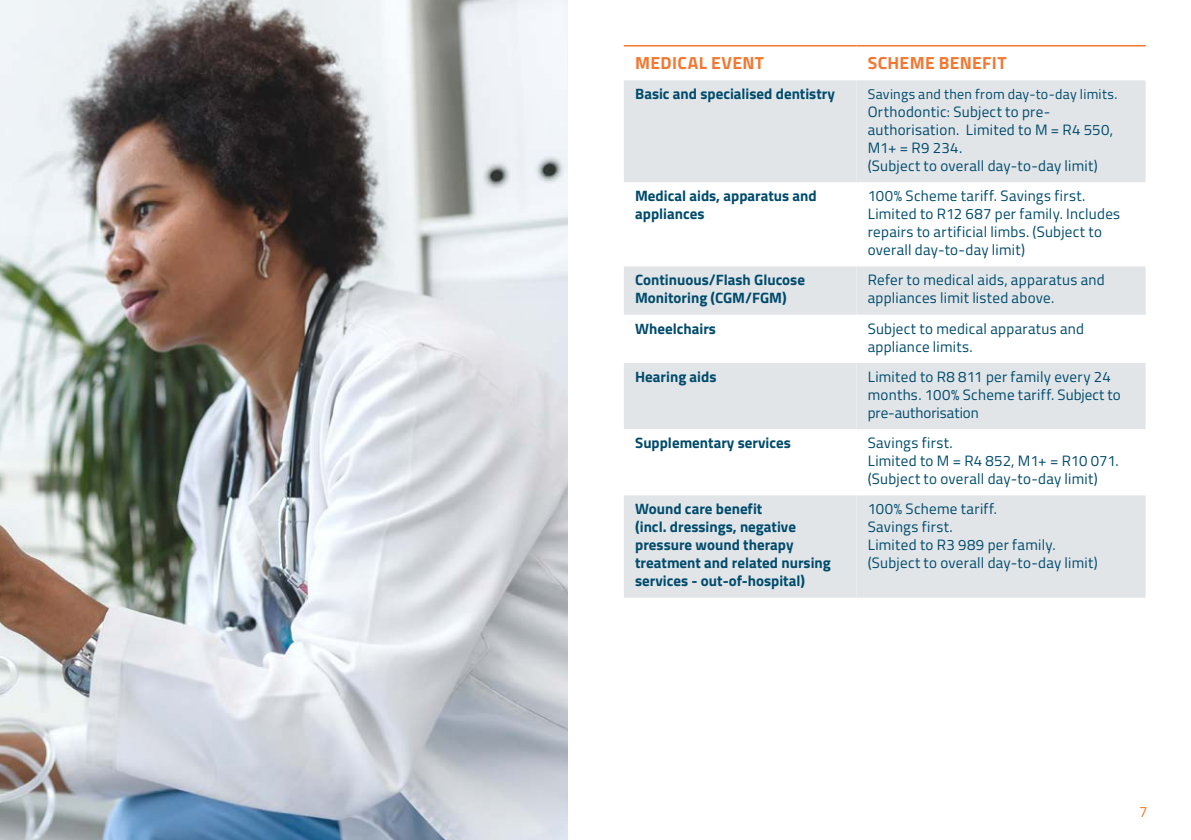
<style>
.page{position:relative;width:1191px;height:840px;background:#fff}
.page>*{position:absolute;margin:0;border:0;box-sizing:border-box;transform-origin:0 0}
.TABLE_H1{font:700 17.6px "Titillium Web";letter-spacing:.02em;color:#f37731}
.TABLE_BODY{font:15px/18px "Titillium Web";letter-spacing:.02em;color:#004b6c}
.TABLE_Highlight{font:700 15px/18px "Titillium Web";color:#004b6c}
.t1{font:15px "Titillium Web";color:#f37731}
.TABLE_BODY-2{font:14px "Titillium Web";letter-spacing:.02em;color:#004b6c}
</style>
<div class="page">
<img style="left:0;top:0;width:567px;height:839px">
<svg style="left:624px;top:80px;width:232px;height:517px;fill:#e1e5e8"></svg>
<svg style="left:856px;top:80px;width:289px;height:517px;fill:#e1e5e8"></svg>
<hr style="left:624px;top:45px;width:232px;height:1px;background:#f37731">
<hr style="left:856px;top:45px;width:289px;height:1px;background:#f37731">
<p class="TABLE_H1" style="left:635px;top:49px;width:130px">MEDICAL EVENT</p>
<p class="TABLE_H1" style="left:867px;top:49px;width:140px">SCHEME BENEFIT</p>
<p class="TABLE_Highlight" style="left:635px;top:84px;width:201px">Basic and specialised dentistry</p>
<p class="TABLE_BODY-2" style="left:867px;top:83px;width:251px">Savings and then from day-to-day limits.</p>
<p class="TABLE_BODY" style="left:867px;top:102px;width:247px">Orthodontic: Subject to pre&shy;authorisation. Limited to M = R4 550,<br>M1+ = R9 234.</p>
<p class="TABLE_BODY" style="left:867px;top:156px;width:232px">(Subject to overall day-to-day limit)</p>
<p class="TABLE_Highlight" style="left:635px;top:186px;width:183px">Medical aids, apparatus and appliances</p>
<p class="TABLE_BODY" style="left:867px;top:186px;width:254px">100% Scheme tariff. Savings first.<br>Limited to R12 687 per family. Includes repairs to artificial limbs. (Subject to overall day-to-day limit)</p>
<p class="TABLE_Highlight" style="left:635px;top:270px;width:171px">Continuous/Flash Glucose<br>Monitoring (CGM/FGM)</p>
<p class="TABLE_BODY" style="left:867px;top:270px;width:239px">Refer to medical aids, apparatus and appliances limit listed above.</p>
<p class="TABLE_Highlight" style="left:635px;top:318px;width:82px">Wheelchairs</p>
<p class="TABLE_BODY" style="left:867px;top:318px;width:218px">Subject to medical apparatus and appliance limits.</p>
<p class="TABLE_Highlight" style="left:635px;top:366px;width:83px">Hearing aids</p>
<p class="TABLE_BODY" style="left:867px;top:366px;width:254px">Limited to R8 811 per family every 24 months. 100% Scheme tariff. Subject to pre-authorisation</p>
<p class="TABLE_Highlight" style="left:635px;top:433px;width:157px">Supplementary services</p>
<p class="TABLE_BODY" style="left:867px;top:433px;width:253px">Savings first.<br>Limited to M = R4 852, M1+ = R10 071. (Subject to overall day-to-day limit)</p>
<p class="TABLE_Highlight" style="left:635px;top:499px;width:197px">Wound care benefit<br>(incl. dressings, negative pressure wound therapy treatment and related nursing services - out-of-hospital)</p>
<p class="TABLE_BODY" style="left:867px;top:499px;width:131px">100% Scheme tariff.</p>
<p class="TABLE_BODY" style="left:867px;top:517px;width:87px">Savings first.</p>
<p class="TABLE_BODY" style="left:867px;top:535px;width:189px">Limited to R3 989 per family.</p>
<p class="TABLE_BODY" style="left:867px;top:553px;width:232px">(Subject to overall day-to-day limit)</p>
<p class="t1" style="left:1139px;top:799px;width:10px">7</p>
</div>
